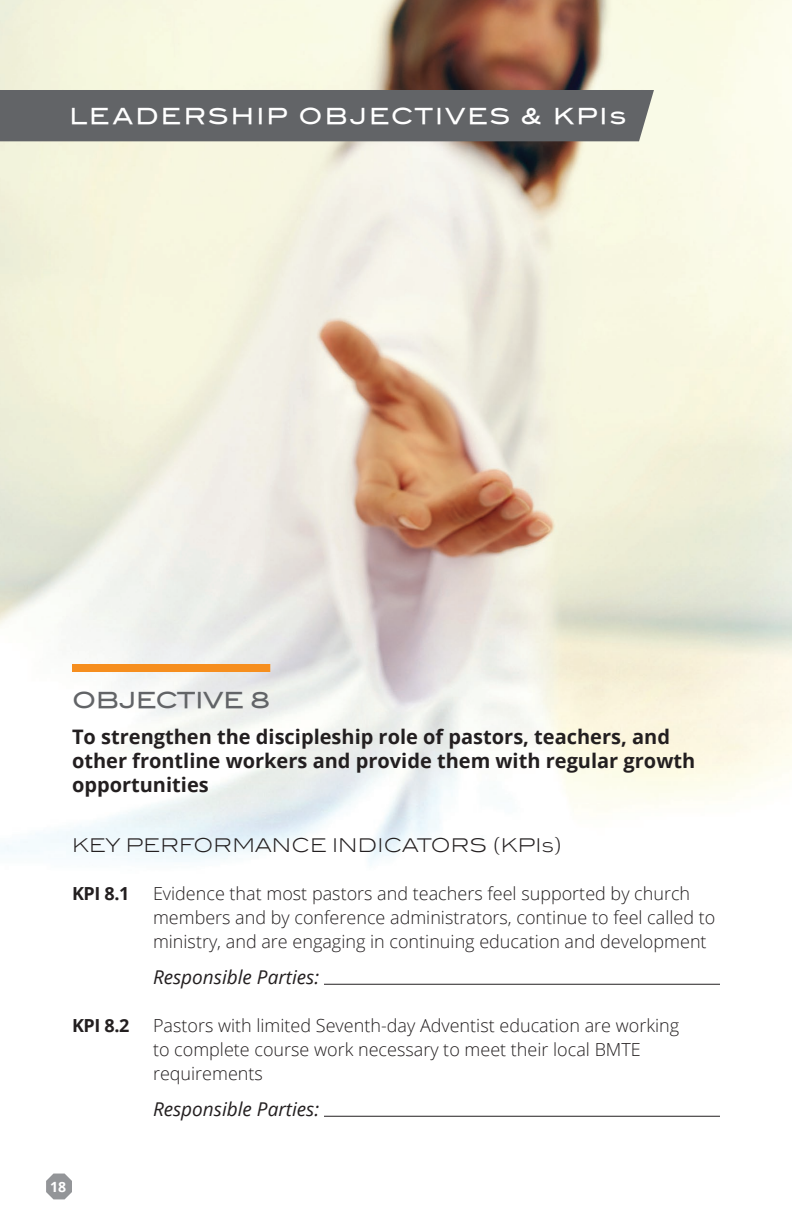
<style>
.page{position:relative;width:792px;height:1224px;background:#fff}
.page>*{position:absolute;margin:0;border:0;box-sizing:border-box;transform-origin:0 0}
.t1{font:22px "Blair Md ITCTT Medium";letter-spacing:.095em;color:#fff}
.t2{font:22px "Blair Md ITCTT Medium";letter-spacing:-.01em;color:#626467}
.t3{font:700 20px/24px "Open Sans";color:#231f20}
.t4{font:italic 19px "Open Sans";color:#231f20}
.t5{font:300 19px "Blair ITC";letter-spacing:.015em;color:#231f20}
.t6{font:300 18px/24px "Open Sans";color:#231f20}
.t7{font:700 18px "Open Sans";letter-spacing:-.02em;color:#231f20}
.t8{font:700 14px "Open Sans";color:#fff}
.s1{font-size:20px}
.s2{font-size:16px}
</style>
<div class="page">
<img style="left:0;top:0;width:792px;height:866px">
<svg style="left:46px;top:1174px;width:26px;height:25px"></svg>
<div style="left:72px;top:664px;width:198px;height:8px;background:#f68e1e"></div>
<hr style="left:324px;top:984px;width:396px;height:1px;background:#231f20">
<hr style="left:324px;top:1116px;width:396px;height:1px;background:#231f20">
<div style="left:0;top:90px;width:654px;height:51px;background:#626467"></div>
<p class="t1" style="left:69px;top:102px;width:558px">LEADERSHIP OBJECTIVES &amp; KPI<span class="s1">s</span></p>
<p class="t2" style="left:72px;top:687px;width:200px">OBJECTIVE 8</p>
<p class="t3" style="left:72px;top:724px;width:625px">To strengthen the discipleship role of pastors, teachers, and other frontline workers and provide them with regular growth opportunities</p>
<p class="t5" style="left:72px;top:834px;width:492px">KEY PERFORMANCE INDICATORS (KPI<span class="s2">s</span>)</p>
<p class="t7" style="left:72px;top:881px;width:59px">KPI 8.1</p>
<p class="t6" style="left:153px;top:881px;width:564px">Evidence that most pastors and teachers feel supported by church members and by conference administrators, continue to feel called to ministry, and are engaging in continuing education and development</p>
<p class="t4" style="left:153px;top:964px;width:168px">Responsible Parties:</p>
<p class="t7" style="left:72px;top:1013px;width:59px">KPI 8.2</p>
<p class="t6" style="left:153px;top:1013px;width:528px">Pastors with limited Seventh-day Adventist education are working to complete course work necessary to meet their local BMTE requirements</p>
<p class="t4" style="left:153px;top:1096px;width:168px">Responsible Parties:</p>
<p class="t8" style="left:50px;top:1177px;width:18px">18</p>
</div>
